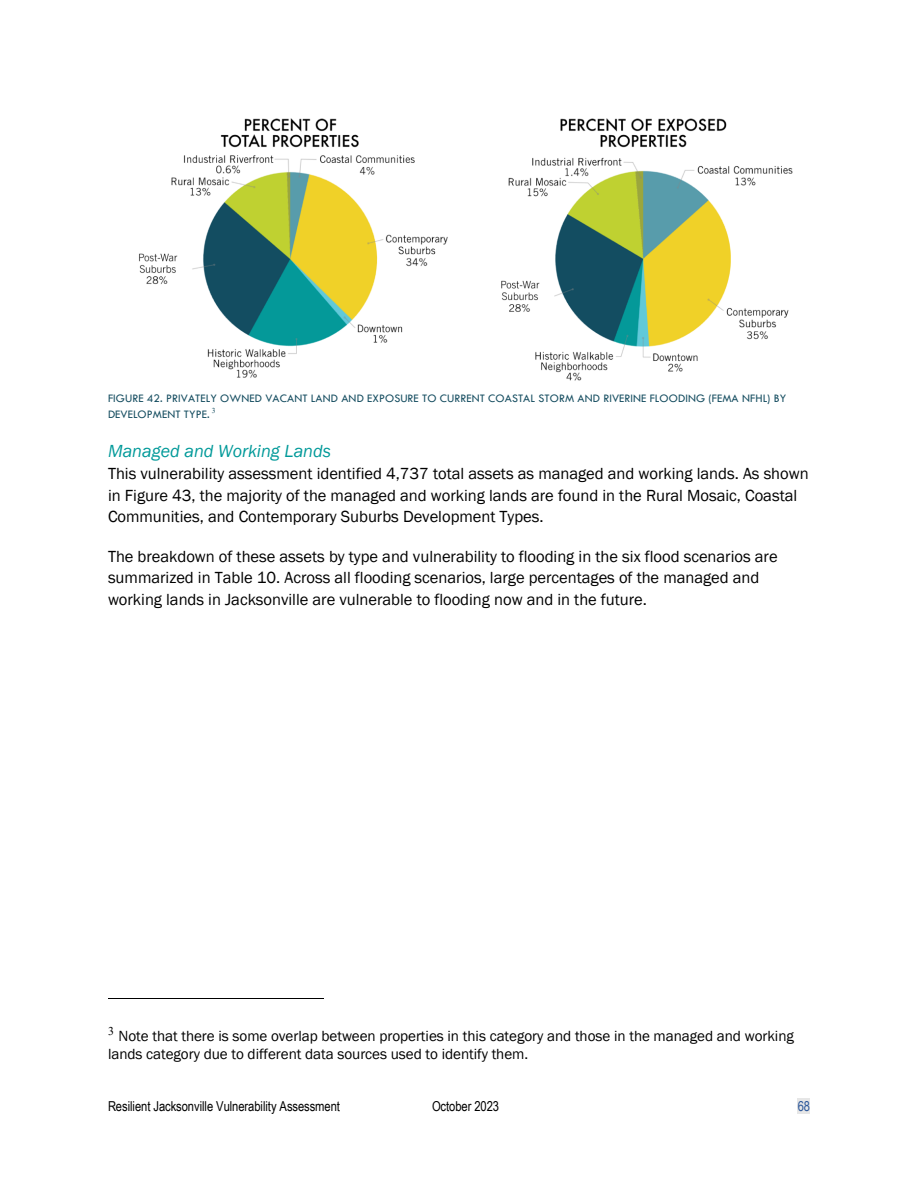
<style>
.page{position:relative;width:918px;height:1188px;background:#fff}
.page>*{position:absolute;margin:0;border:0;box-sizing:border-box;transform-origin:0 0}
.t1{font:italic 18px "Franklin Gothic";color:#099}
.t2{font:16.5px/21.6px "Franklin Gothic";color:#000}
.t3{font:15.15px/18px "Franklin Gothic";letter-spacing:-.005em;color:#000}
.t4{font:13.65px "Arial Narrow";letter-spacing:-.005em;color:#000}
.t5{font:13.65px "Arial Narrow";color:#2b579a}
.t6{font:11.85px/15.9px "Tw Cen";letter-spacing:.005em;color:#154d60}
</style>
<div class="page">
<div style="left:798px;top:1098px;width:12px;height:16px;background:#e6e6e6"></div>
<hr style="left:108px;top:998px;width:216px;height:1px;background:#000">
<img style="left:139px;top:118px;width:654px;height:263px">
<p class="t6" style="left:108px;top:390px;width:680px">FIGURE 42. PRIVATELY OWNED VACANT LAND AND EXPOSURE TO CURRENT COASTAL STORM AND RIVERINE FLOODING (FEMA NFHL) BY<br>DEVELOPMENT TYPE. <sup>3</sup></p>
<p class="t1" style="left:108px;top:441px;width:225px">Managed and Working Lands</p>
<p class="t2" style="left:108px;top:463px;width:702px">This vulnerability assessment identified 4,737 total assets as managed and working lands. As shown in Figure 43, the majority of the managed and working lands are found in the Rural Mosaic, Coastal<br>Communities, and Contemporary Suburbs Development Types.</p>
<p class="t2" style="left:108px;top:545px;width:671px">The breakdown of these assets by type and vulnerability to flooding in the six flood scenarios are summarized in Table 10. Across all flooding scenarios, large percentages of the managed and working lands in Jacksonville are vulnerable to flooding now and in the future.</p>
<p class="t3" style="left:108px;top:1026px;width:687px"><sup>3</sup> Note that there is some overlap between properties in this category and those in the managed and working lands category due to different data sources used to identify them.</p>
<p class="t4" style="left:108px;top:1098px;width:233px">Resilient Jacksonville Vulnerability Assessment</p>
<p class="t4" style="left:432px;top:1098px;width:69px">October 2023</p>
<p class="t5" style="left:798px;top:1098px;width:14px">68</p>
</div>
